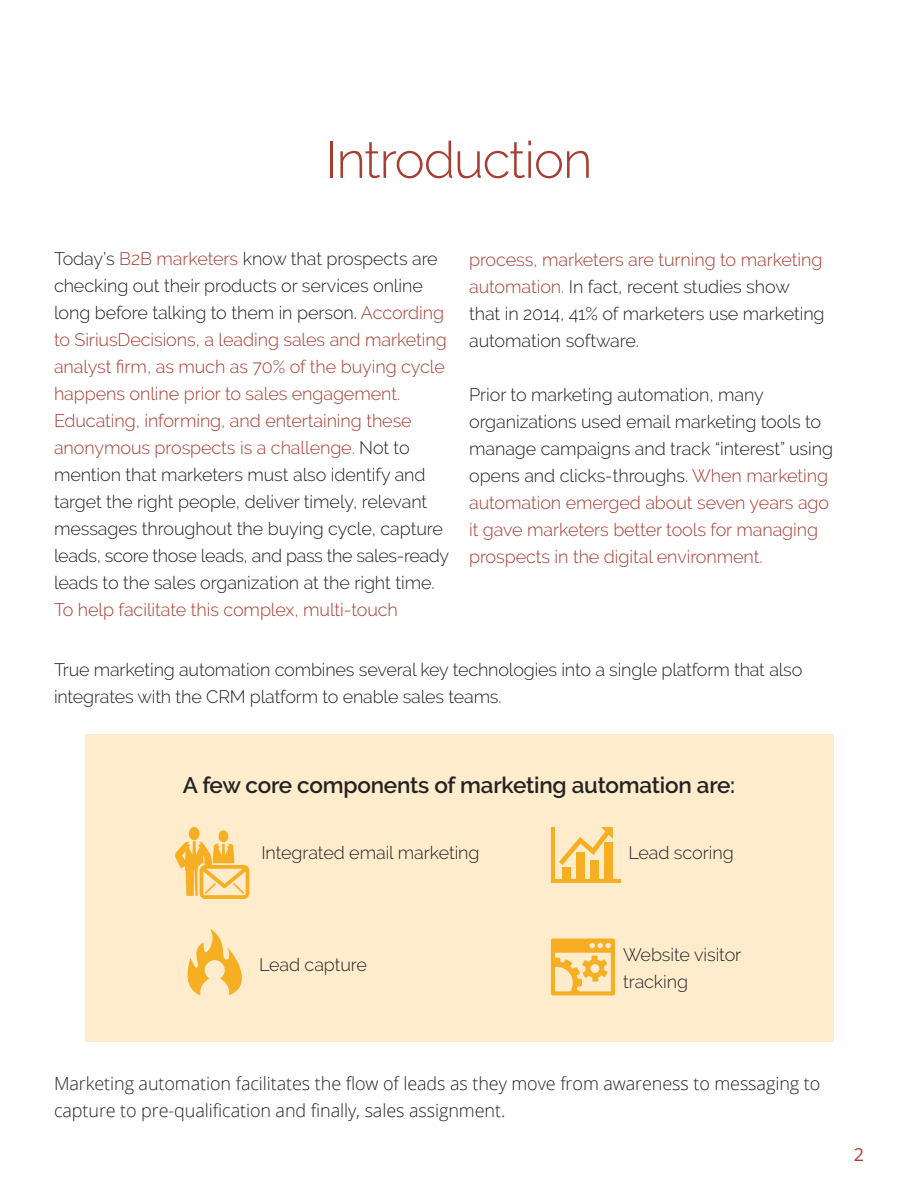
<style>
.page{position:relative;width:918px;height:1188px;background:#fff}
.page>*{position:absolute;margin:0;border:0;box-sizing:border-box;transform-origin:0 0}
.t1{font:300 51px "Raleway";letter-spacing:-.025em;color:#a83d32}
.t2{font:600 22.5px "Raleway";letter-spacing:-.01em;color:#232323}
.t3{font:300 18px/27px "Raleway";letter-spacing:-.005em;color:#232323}
.t4{font:300 18px/27px "Open Sans";letter-spacing:-.005em;color:#232323}
.t5{font:300 18px "Raleway";letter-spacing:-.005em;color:#a83d32}
.t6{font:18px "Open Sans";color:#a83d32}
.s1{color:#a83d32}
</style>
<div class="page">
<div style="left:85px;top:734px;width:748px;height:308px;background:#feeccd"></div>
<svg style="left:551px;top:938px;width:64px;height:57px"></svg>
<svg style="left:187px;top:928px;width:55px;height:67px"></svg>
<svg style="left:551px;top:827px;width:70px;height:56px"></svg>
<div style="left:562px;top:868px;width:8px;height:12px;background:#f6ae22"></div>
<div style="left:576px;top:853px;width:8px;height:27px;background:#f6ae22"></div>
<div style="left:591px;top:861px;width:8px;height:19px;background:#f6ae22"></div>
<div style="left:605px;top:843px;width:8px;height:37px;background:#f6ae22"></div>
<div style="left:219px;top:830px;width:9px;height:12px;background:#f6ae22;border-radius:50%"></div>
<div style="left:189px;top:827px;width:11px;height:13px;background:#f6ae22;border-radius:50%"></div>
<svg style="left:175px;top:841px;width:74px;height:58px"></svg>
<p class="t1" style="left:326px;top:130px;width:268px">Introduction</p>
<p class="t3" style="left:54px;top:245px;width:397px">Today’s <span class="s1">B2B marketers</span> know that prospects are checking out their products or services online long before talking to them in person. <span class="s1">According to SiriusDecisions, a leading sales and marketing analyst firm, as much as 70% of the buying cycle happens online prior to sales engagement.<br>Educating, informing, and entertaining these anonymous prospects is a challenge.</span> Not to mention that marketers must also identify and target the right people, deliver timely, relevant messages throughout the buying cycle, capture leads, score those leads, and pass the sales-ready leads to the sales organization at the right time.</p>
<p class="t5" style="left:54px;top:599px;width:345px">To help facilitate this complex, multi-touch</p>
<p class="t3" style="left:469px;top:246px;width:357px"><span class="s1">process, marketers are turning to marketing automation.</span> In fact, recent studies show that in 2014, 41% of marketers use marketing automation software.</p>
<p class="t3" style="left:469px;top:381px;width:366px">Prior to marketing automation, many organizations used email marketing tools to manage campaigns and track “interest” using opens and clicks-throughs. <span class="s1">When marketing automation emerged about seven years ago it gave marketers better tools for managing prospects in the digital environment.</span></p>
<p class="t3" style="left:54px;top:656px;width:750px">True marketing automation combines several key technologies into a single platform that also integrates with the CRM platform to enable sales teams.</p>
<p class="t2" style="left:183px;top:773px;width:554px">A few core components of marketing automation are:</p>
<p class="t3" style="left:261px;top:839px;width:220px">Integrated email marketing</p>
<p class="t3" style="left:628px;top:839px;width:107px">Lead scoring</p>
<p class="t3" style="left:259px;top:951px;width:109px">Lead capture</p>
<p class="t3" style="left:623px;top:941px;width:120px">Website visitor tracking</p>
<p class="t4" style="left:54px;top:1070px;width:768px">Marketing automation facilitates the flow of leads as they move from awareness to messaging to capture to pre-qualification and finally, sales assignment.</p>
<p class="t6" style="left:854px;top:1142px;width:12px">2</p>
</div>
